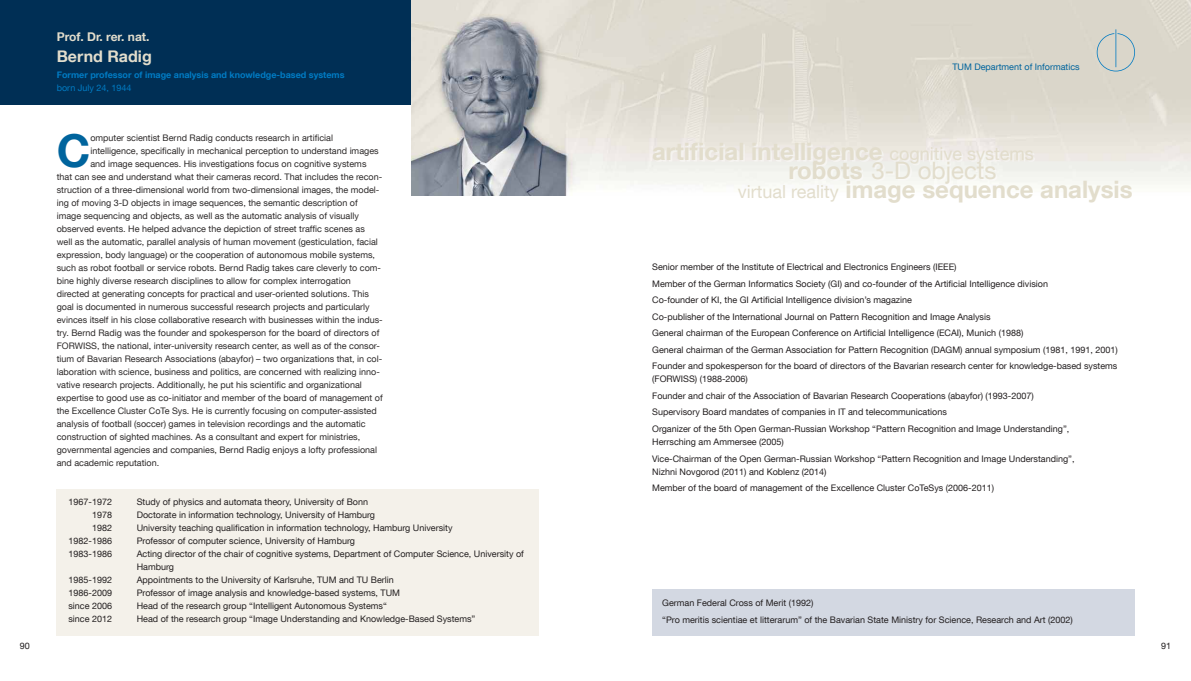
<style>
.page{position:relative;width:1191px;height:681px;background:#fff}
.page>*{position:absolute;margin:0;border:0;box-sizing:border-box;transform-origin:0 0}
.t1{font:700 45.4px "TUM Neue Helvetica";color:#00649d}
.t2{font:700 24px "TUM Neue Helvetica";color:#e2ddcc}
.t3{font:24px "TUM Neue Helvetica";color:#e2ddcc}
.t4{font:700 16px "TUM Neue Helvetica";color:#e2ddcc}
.t5{font:700 12px "TUM Neue Helvetica";color:#e2ddcc}
.t6{font:9px/16.5px "TUM Neue Helvetica";color:#231f20}
.t7{font:9px "TUM Neue Helvetica";color:#2d2a2a}
.t8{font:700 9px "TUM Neue Helvetica";color:#007bc3}
.t9{font:9px "TUM Neue Helvetica";color:#00649d}
.t10{font:9px "TUM Neue Helvetica";color:#007bc3}
.s1{font-weight:400;font-size:18px}
.s2{font-weight:700}
</style>
<div class="page">
<div style="left:0;top:0;width:595px;height:105px;background:#002f55"></div>
<img style="left:411px;top:0;width:780px;height:196px">
<img style="left:654px;top:144px;width:81px;height:18px">
<img style="left:891px;top:149px;width:49px;height:14px">
<img style="left:791px;top:163px;width:72px;height:18px">
<img style="left:874px;top:163px;width:77px;height:19px">
<img style="left:739px;top:187px;width:68px;height:9px">
<img style="left:848px;top:182px;width:63px;height:14px">
<svg style="left:1096px;top:29px;width:39px;height:42px;background:#cacfc9"></svg>
<div style="left:652px;top:588px;width:482px;height:47px;background:#d3d8e2"></div>
<div style="left:57px;top:488px;width:482px;height:147px;background:#f4f1ea"></div>
<p class="t6" style="left:20px;top:638px;width:12px">90</p>
<h3 class="t5" style="left:57px;top:33px;width:94px">Prof. Dr. rer. nat.</h3>
<h3 class="t4" style="left:57px;top:50px;width:97px">Bernd Radig</h3>
<p class="t8" style="left:57px;top:71px;width:289px">Former professor of image analysis and knowledge-based systems</p>
<p class="t10" style="left:57px;top:84px;width:76px">born July 24, 1944</p>
<h1 class="t1" style="left:57px;top:134px;width:35px">C</h1>
<p class="t7" style="left:90px;top:134px;width:244px">omputer scientist Bernd Radig conducts research in artificial</p>
<p class="t7" style="left:90px;top:147px;width:290px">intelligence, specifically in mechanical perception to understand images</p>
<p class="t7" style="left:90px;top:160px;width:278px">and image sequences. His investigations focus on cognitive systems</p>
<p class="t7" style="left:57px;top:173px;width:327px">that can see and understand what their cameras record. That includes the recon-</p>
<p class="t7" style="left:57px;top:186px;width:324px">struction of a three-dimensional world from two-dimensional images, the model-</p>
<p class="t7" style="left:57px;top:199px;width:302px">ing of moving 3-D objects in image sequences, the semantic description of</p>
<p class="t7" style="left:57px;top:212px;width:304px">image sequencing and objects, as well as the automatic analysis of visually</p>
<p class="t7" style="left:57px;top:225px;width:310px">observed events. He helped advance the depiction of street traffic scenes as</p>
<p class="t7" style="left:57px;top:238px;width:323px">well as the automatic, parallel analysis of human movement (gesticulation, facial</p>
<p class="t7" style="left:57px;top:251px;width:320px">expression, body language) or the cooperation of autonomous mobile systems,</p>
<p class="t7" style="left:57px;top:264px;width:326px">such as robot football or service robots. Bernd Radig takes care cleverly to com-</p>
<p class="t7" style="left:57px;top:277px;width:296px">bine highly diverse research disciplines to allow for complex interrogation</p>
<p class="t7" style="left:57px;top:290px;width:314px">directed at generating concepts for practical and user-oriented solutions. This</p>
<p class="t7" style="left:57px;top:303px;width:314px">goal is documented in numerous successful research projects and particularly</p>
<p class="t7" style="left:57px;top:316px;width:327px">evinces itself in his close collaborative research with businesses within the indus-</p>
<p class="t7" style="left:57px;top:329px;width:324px">try. Bernd Radig was the founder and spokesperson for the board of directors of</p>
<p class="t7" style="left:57px;top:342px;width:325px">FORWISS, the national, inter-university research center, as well as of the consor-</p>
<p class="t7" style="left:57px;top:355px;width:327px">tium of Bavarian Research Associations (abayfor) – two organizations that, in col-</p>
<p class="t7" style="left:57px;top:368px;width:325px">laboration with science, business and politics, are concerned with realizing inno-</p>
<p class="t7" style="left:57px;top:381px;width:307px">vative research projects. Additionally, he put his scientific and organizational</p>
<p class="t7" style="left:57px;top:394px;width:327px">expertise to good use as co-initiator and member of the board of management of</p>
<p class="t7" style="left:57px;top:407px;width:321px">the Excellence Cluster CoTe Sys. He is currently focusing on computer-assisted</p>
<p class="t7" style="left:57px;top:420px;width:310px">analysis of football (soccer) games in television recordings and the automatic</p>
<p class="t7" style="left:57px;top:433px;width:305px">construction of sighted machines. As a consultant and expert for ministries,</p>
<p class="t7" style="left:57px;top:446px;width:322px">governmental agencies and companies, Bernd Radig enjoys a lofty professional</p>
<p class="t7" style="left:57px;top:459px;width:104px">and academic reputation.</p>
<p class="t6" style="left:69px;top:495px;width:45px">1967-1972</p>
<p class="t6" style="left:137px;top:495px;width:233px">Study of physics and automata theory, University of Bonn</p>
<p class="t6" style="left:92px;top:508px;width:22px">1978</p>
<p class="t6" style="left:137px;top:508px;width:240px">Doctorate in information technology, University of Hamburg</p>
<p class="t6" style="left:92px;top:521px;width:22px">1982</p>
<p class="t6" style="left:137px;top:521px;width:317px">University teaching qualification in information technology, Hamburg University</p>
<p class="t6" style="left:69px;top:534px;width:45px">1982-1986</p>
<p class="t6" style="left:137px;top:534px;width:220px">Professor of computer science, University of Hamburg</p>
<p class="t6" style="left:69px;top:547px;width:45px">1983-1986</p>
<p class="t6" style="left:137px;top:548px;width:389px;line-height:13px">Acting director of the chair of cognitive systems, Department of Computer Science, University of<br>Hamburg</p>
<p class="t6" style="left:69px;top:573px;width:45px">1985-1992</p>
<p class="t6" style="left:137px;top:573px;width:259px">Appointments to the University of Karlsruhe, TUM and TU Berlin</p>
<p class="t6" style="left:69px;top:586px;width:45px">1986-2009</p>
<p class="t6" style="left:137px;top:586px;width:265px">Professor of image analysis and knowledge-based systems, TUM</p>
<p class="t6" style="left:68px;top:599px;width:45px">since 2006</p>
<p class="t6" style="left:137px;top:599px;width:252px">Head of the research group “Intelligent Autonomous Systems“</p>
<p class="t6" style="left:68px;top:612px;width:45px">since 2012</p>
<p class="t6" style="left:137px;top:612px;width:340px">Head of the research group “Image Understanding and Knowledge-Based Systems”</p>
<p class="t9" style="left:952px;top:64px;width:129px">TUM Department of Informatics</p>
<h2 class="t2" style="left:652px;top:143px;width:383px">artificial intelligence <span class="s1">cognitive systems</span></h2>
<h2 class="t3" style="left:788px;top:162px;width:210px"><span class="s2">robots</span> 3-D objects</h2>
<h2 class="t2" style="left:738px;top:181px;width:396px"><span class="s1">virtual reality</span> image sequence analysis</h2>
<p class="t6" style="left:652px;top:260px;width:467px">Senior member of the Institute of Electrical and Electronics Engineers (IEEE)<br>Member of the German Informatics Society (GI) and co-founder of the Artificial Intelligence division<br>Co-founder of KI, the GI Artificial Intelligence division’s magazine<br>Co-publisher of the International Journal on Pattern Recognition and Image Analysis<br>General chairman of the European Conference on Artificial Intelligence (ECAI), Munich (1988)<br>General chairman of the German Association for Pattern Recognition (DAGM) annual symposium (1981, 1991, 2001)<br>Founder and spokesperson for the board of directors of the Bavarian research center for knowledge-based systems</p>
<p class="t6" style="left:652px;top:372px;width:418px">(FORWISS) (1988-2006)<br>Founder and chair of the Association of Bavarian Research Cooperations (abayfor) (1993-2007)<br>Supervisory Board mandates of companies in IT and telecommunications<br>Organizer of the 5th Open German-Russian Workshop “Pattern Recognition and Image Understanding”,</p>
<p class="t6" style="left:652px;top:434px;width:424px">Herrsching am Ammersee (2005)<br>Vice-Chairman of the Open German-Russian Workshop “Pattern Recognition and Image Understanding”,</p>
<p class="t6" style="left:652px;top:464px;width:343px">Nizhni Novgorod (2011) and Koblenz (2014)<br>Member of the board of management of the Excellence Cluster CoTeSys (2006-2011)</p>
<p class="t6" style="left:662px;top:596px;width:412px">German Federal Cross of Merit (1992)<br>“Pro meritis scientiae et litterarum” of the Bavarian State Ministry for Science, Research and Art (2002)</p>
<p class="t6" style="left:1161px;top:638px;width:12px">91</p>
</div>
